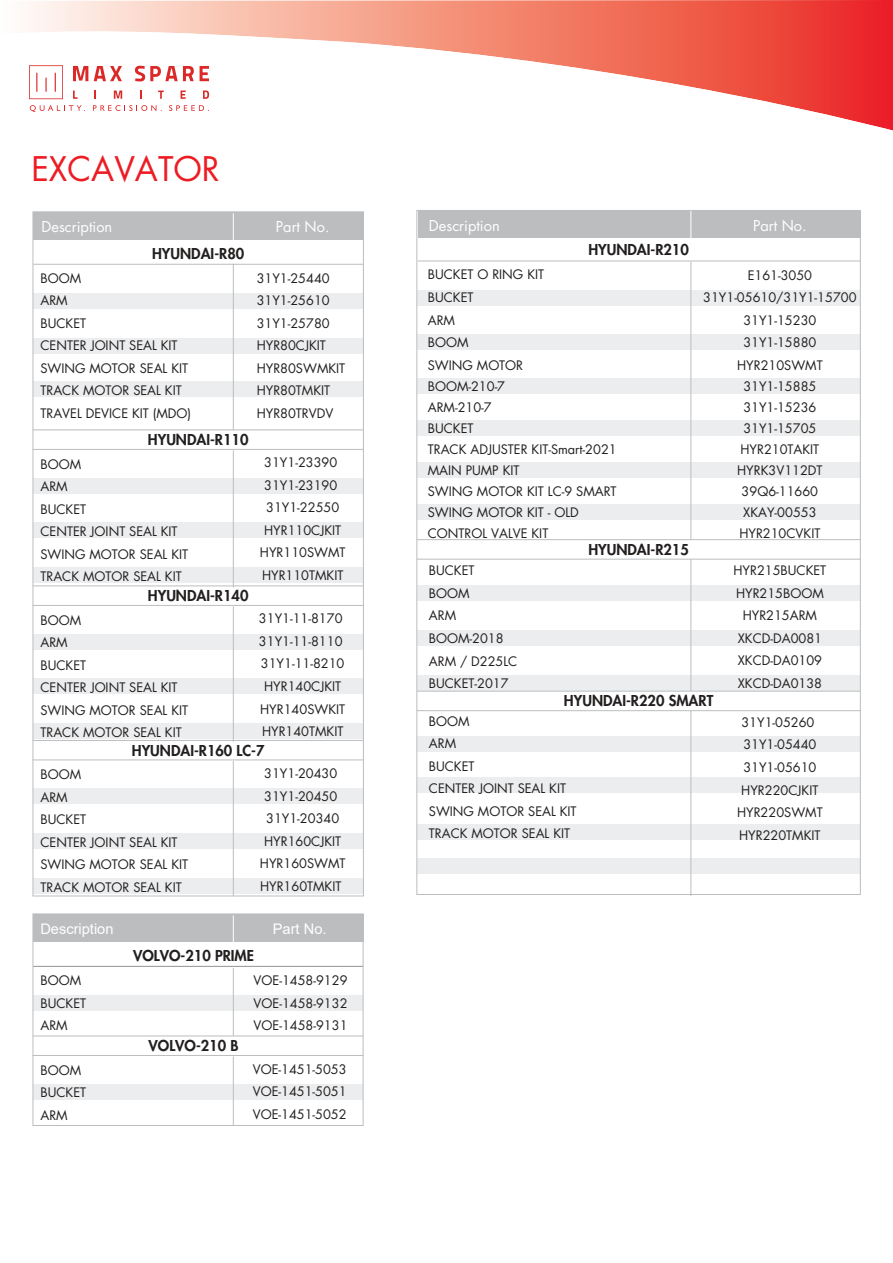
<style>
.page{position:relative;width:893px;height:1263px;background:#fff}
.page>*{position:absolute;margin:0;border:0;box-sizing:border-box;transform-origin:0 0}
.t1{font:33px "Futura LT";color:#ed1c24}
.t2{font:800 14.55px "Futura LT";color:#221f1f}
.t3{font:14.55px "Futura LT";color:#fff}
.t4{font:14.55px "Arial";color:#fff}
.t5{font:12.75px/22.5px "Futura LT";color:#221f1f}
</style>
<div class="page">
<img style="left:29px;top:0;width:864px;height:131px">
<div style="left:418px;top:334px;width:442px;height:16px;background:#ecedee"></div>
<div style="left:418px;top:378px;width:442px;height:16px;background:#ecedee"></div>
<div style="left:418px;top:585px;width:442px;height:16px;background:#ecedee"></div>
<div style="left:418px;top:630px;width:442px;height:16px;background:#ecedee"></div>
<div style="left:418px;top:675px;width:442px;height:16px;background:#ecedee"></div>
<div style="left:418px;top:290px;width:442px;height:16px;background:#ecedee"></div>
<div style="left:418px;top:462px;width:442px;height:16px;background:#ecedee"></div>
<div style="left:417px;top:504px;width:443px;height:16px;background:#ecedee"></div>
<div style="left:418px;top:420px;width:442px;height:16px;background:#ecedee"></div>
<hr style="left:690px;top:262px;width:1px;height:278px;background:#bbbdbf">
<hr style="left:690px;top:559px;width:1px;height:132px;background:#bbbdbf">
<hr style="left:418px;top:260px;width:442px;height:1px;background:#bbbdbf">
<div style="left:418px;top:210px;width:442px;height:28px;background:#bbbdbf"></div>
<svg style="left:690px;top:212px;width:1px;height:26px"></svg>
<div style="left:33px;top:338px;width:330px;height:15px;background:#ecedee"></div>
<div style="left:33px;top:381px;width:330px;height:16px;background:#ecedee"></div>
<div style="left:33px;top:293px;width:330px;height:16px;background:#ecedee"></div>
<hr style="left:33px;top:264px;width:331px;height:1px;background:#bbbdbf">
<div style="left:33px;top:522px;width:330px;height:16px;background:#ecedee"></div>
<div style="left:33px;top:567px;width:330px;height:16px;background:#ecedee"></div>
<div style="left:33px;top:478px;width:330px;height:16px;background:#ecedee"></div>
<div style="left:33px;top:212px;width:330px;height:28px;background:#bbbdbf"></div>
<hr style="left:33px;top:449px;width:331px;height:1px;background:#bbbdbf">
<hr style="left:33px;top:429px;width:331px;height:1px;background:#bbbdbf">
<hr style="left:417px;top:559px;width:443px;height:1px;background:#bbbdbf">
<hr style="left:417px;top:539px;width:443px;height:1px;background:#bbbdbf">
<div style="left:33px;top:678px;width:330px;height:16px;background:#ecedee"></div>
<div style="left:33px;top:723px;width:330px;height:16px;background:#ecedee"></div>
<div style="left:33px;top:634px;width:330px;height:16px;background:#ecedee"></div>
<hr style="left:33px;top:605px;width:331px;height:1px;background:#bbbdbf">
<hr style="left:33px;top:585px;width:331px;height:1px;background:#bbbdbf">
<hr style="left:233px;top:264px;width:1px;height:166px;background:#bbbdbf">
<hr style="left:233px;top:450px;width:1px;height:137px;background:#bbbdbf">
<svg style="left:233px;top:213px;width:1px;height:27px"></svg>
<hr style="left:233px;top:606px;width:1px;height:136px;background:#bbbdbf">
<div style="left:33px;top:833px;width:330px;height:15px;background:#ecedee"></div>
<div style="left:33px;top:878px;width:330px;height:16px;background:#ecedee"></div>
<div style="left:33px;top:788px;width:330px;height:16px;background:#ecedee"></div>
<hr style="left:33px;top:759px;width:331px;height:1px;background:#bbbdbf">
<hr style="left:33px;top:740px;width:331px;height:1px;background:#bbbdbf">
<hr style="left:233px;top:761px;width:1px;height:135px;background:#bbbdbf">
<div style="left:418px;top:736px;width:442px;height:16px;background:#ecedee"></div>
<div style="left:418px;top:777px;width:442px;height:16px;background:#ecedee"></div>
<div style="left:418px;top:824px;width:442px;height:15px;background:#ecedee"></div>
<div style="left:418px;top:858px;width:442px;height:16px;background:#ecedee"></div>
<hr style="left:690px;top:711px;width:1px;height:185px;background:#bbbdbf">
<hr style="left:417px;top:710px;width:443px;height:1px;background:#bbbdbf">
<hr style="left:417px;top:691px;width:443px;height:1px;background:#bbbdbf">
<div style="left:33px;top:995px;width:330px;height:16px;background:#ecedee"></div>
<hr style="left:33px;top:966px;width:330px;height:1px;background:#929497">
<div style="left:33px;top:1084px;width:330px;height:16px;background:#ecedee"></div>
<div style="left:33px;top:914px;width:330px;height:28px;background:#bbbdbf"></div>
<hr style="left:33px;top:1055px;width:330px;height:1px;background:#bbbdbf">
<hr style="left:33px;top:1035px;width:330px;height:1px;background:#bbbdbf">
<hr style="left:233px;top:968px;width:1px;height:68px;background:#bbbdbf">
<hr style="left:233px;top:1056px;width:1px;height:69px;background:#bbbdbf">
<svg style="left:233px;top:915px;width:1px;height:27px"></svg>
<div style="left:32px;top:913px;width:332px;height:213px;border:1px solid #bbbdbf"></div>
<h1 class="t1" style="left:31px;top:153px;width:190px">EXCAVATOR</h1>
<p class="t3" style="left:42px;top:220px;width:72px">Description</p>
<p class="t3" style="left:276px;top:220px;width:55px">Part No.</p>
<p class="t2" style="left:152px;top:246px;width:94px">HYUNDAI-R80</p>
<p class="t5" style="left:40px;top:268px;width:152px">BOOM<br>ARM<br>BUCKET<br>CENTER JOINT SEAL KIT<br>SWING MOTOR SEAL KIT<br>TRACK MOTOR SEAL KIT<br>TRAVEL DEVICE KIT (MDO)</p>
<p class="t2" style="left:148px;top:433px;width:102px">HYUNDAI-R110</p>
<p class="t5" style="left:40px;top:454px;width:149px">BOOM<br>ARM<br>BUCKET<br>CENTER JOINT SEAL KIT<br>SWING MOTOR SEAL KIT<br>TRACK MOTOR SEAL KIT</p>
<p class="t2" style="left:148px;top:589px;width:102px">HYUNDAI-R140</p>
<p class="t5" style="left:40px;top:610px;width:149px">BOOM<br>ARM<br>BUCKET<br>CENTER JOINT SEAL KIT<br>SWING MOTOR SEAL KIT<br>TRACK MOTOR SEAL KIT</p>
<p class="t5" style="left:257px;top:267px;width:90px">31Y1-25440<br>31Y1-25610<br>31Y1-25780<br>HYR80CJKIT<br>HYR80SWMKIT<br>HYR80TMKIT<br>HYR80TRVDV</p>
<p class="t5" style="left:260px;top:452px;width:87px;text-align:center">31Y1-23390<br>31Y1-23190<br>31Y1-22550<br>HYR110CJKIT<br>HYR110SWMT<br>HYR110TMKIT</p>
<p class="t5" style="left:259px;top:608px;width:88px;text-align:center">31Y1-11-8170<br>31Y1-11-8110<br>31Y1-11-8210<br>HYR140CJKIT<br>HYR140SWKIT<br>HYR140TMKIT</p>
<p class="t2" style="left:132px;top:743px;width:134px">HYUNDAI-R160 LC-7</p>
<p class="t5" style="left:40px;top:764px;width:149px">BOOM<br>ARM<br>BUCKET<br>CENTER JOINT SEAL KIT<br>SWING MOTOR SEAL KIT<br>TRACK MOTOR SEAL KIT</p>
<p class="t5" style="left:260px;top:762px;width:87px;text-align:center">31Y1-20430<br>31Y1-20450<br>31Y1-20340<br>HYR160CJKIT<br>HYR160SWMT<br>HYR160TMKIT</p>
<p class="t4" style="left:40px;top:924px;width:75px">Description</p>
<p class="t4" style="left:273px;top:924px;width:55px">Part No.</p>
<p class="t5" style="left:40px;top:970px;width:47px">BOOM<br>BUCKET<br>ARM</p>
<p class="t5" style="left:40px;top:1060px;width:47px">BOOM<br>BUCKET<br>ARM</p>
<p class="t2" style="left:133px;top:948px;width:122px">VOLVO-210 PRIME</p>
<p class="t2" style="left:149px;top:1039px;width:91px">VOLVO-210 B</p>
<p class="t5" style="left:254px;top:970px;width:95px;text-align:justify">VOE-1458-9129<br>VOE-1458-9132<br>VOE-1458-9131</p>
<p class="t5" style="left:253px;top:1058px;width:95px;text-align:justify">VOE-1451-5053<br>VOE-1451-5051<br>VOE-1451-5052</p>
<p class="t3" style="left:429px;top:219px;width:72px">Description</p>
<p class="t2" style="left:588px;top:243px;width:102px">HYUNDAI-R210</p>
<p class="t5" style="left:428px;top:265px;width:118px">BUCKET O RING KIT<br>BUCKET<br>ARM<br>BOOM<br>SWING MOTOR</p>
<p class="t5" style="left:428px;top:376px;width:190px;line-height:21px">BOOM-210-7<br>ARM-210-7<br>BUCKET<br>TRACK ADJUSTER KIT-Smart-2021<br>MAIN PUMP KIT<br>SWING MOTOR KIT LC-9 SMART<br>SWING MOTOR KIT - OLD<br>CONTROL VALVE KIT</p>
<p class="t5" style="left:429px;top:560px;width:90px">BUCKET<br>BOOM<br>ARM<br>BOOM-2018<br>ARM / D225LC<br>BUCKET-2017</p>
<p class="t2" style="left:588px;top:542px;width:102px">HYUNDAI-R215</p>
<p class="t3" style="left:753px;top:219px;width:55px">Part No.</p>
<p class="t5" style="left:703px;top:265px;width:155px;text-align:center">E161-3050<br>31Y1-05610/31Y1-15700<br>31Y1-15230<br>31Y1-15880<br>HYR210SWMT</p>
<p class="t5" style="left:737px;top:376px;width:87px;line-height:21px;text-align:center">31Y1-15885<br>31Y1-15236<br>31Y1-15705<br>HYR210TAKIT<br>HYRK3V112DT<br>39Q6-11660<br>XKAY-00553<br>HYR210CVKIT</p>
<p class="t5" style="left:733px;top:560px;width:94px;text-align:center">HYR215BUCKET<br>HYR215BOOM<br>HYR215ARM<br>XKCD-DA0081<br>XKCD-DA0109<br>XKCD-DA0138</p>
<p class="t2" style="left:564px;top:694px;width:151px">HYUNDAI-R220 SMART</p>
<p class="t5" style="left:429px;top:711px;width:149px">BOOM<br>ARM<br>BUCKET<br>CENTER JOINT SEAL KIT<br>SWING MOTOR SEAL KIT<br>TRACK MOTOR SEAL KIT</p>
<p class="t5" style="left:737px;top:711px;width:87px;text-align:center">31Y1-05260<br>31Y1-05440<br>31Y1-05610<br>HYR220CJKIT<br>HYR220SWMT<br>HYR220TMKIT</p>
</div>
